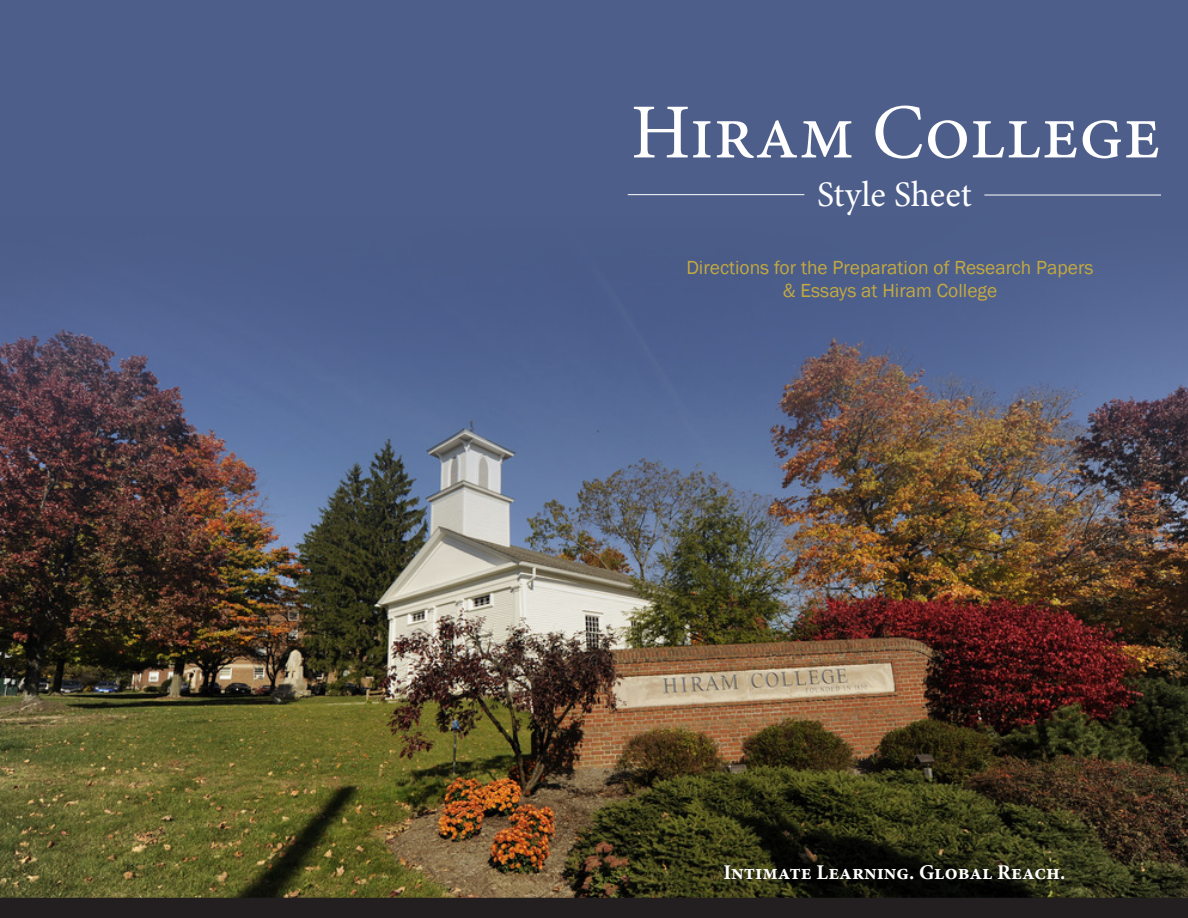
<style>
.page{position:relative;width:1188px;height:918px;background:#fff}
.page>*{position:absolute;margin:0;border:0;box-sizing:border-box;transform-origin:0 0}
.t1{font:78px "Minion Pro";color:#fff}
.t2{font:36px "Minion Pro";letter-spacing:-.005em;color:#fff}
.t3{font:700 21px "Minion Pro";color:#fff}
.t4{font:19.5px "Franklin Gothic";color:#c4a940}
</style>
<div class="page">
<div style="left:1px;top:1px;width:1187px;height:890px;background:#4d5e8a"></div>
<img style="left:0;top:217px;width:1188px;height:681px">
<hr style="left:628px;top:194px;width:176px;height:1px;background:#fff">
<hr style="left:984px;top:195px;width:177px;height:1px;background:#fff">
<div style="left:0;top:898px;width:1188px;height:20px;background:#231f20"></div>
<p class="t1" style="left:631px;top:80px;width:532px">Hiram College</p>
<p class="t2" style="left:817px;top:170px;width:156px">Style Sheet</p>
<p class="t4" style="left:686px;top:255px;width:409px">Directions for the Preparation of Research Papers</p>
<p class="t4" style="left:783px;top:278px;width:216px">&amp; Essays at Hiram College</p>
<p class="t3" style="left:723px;top:858px;width:344px">Intimate Learning. Global Reach.</p>
</div>
